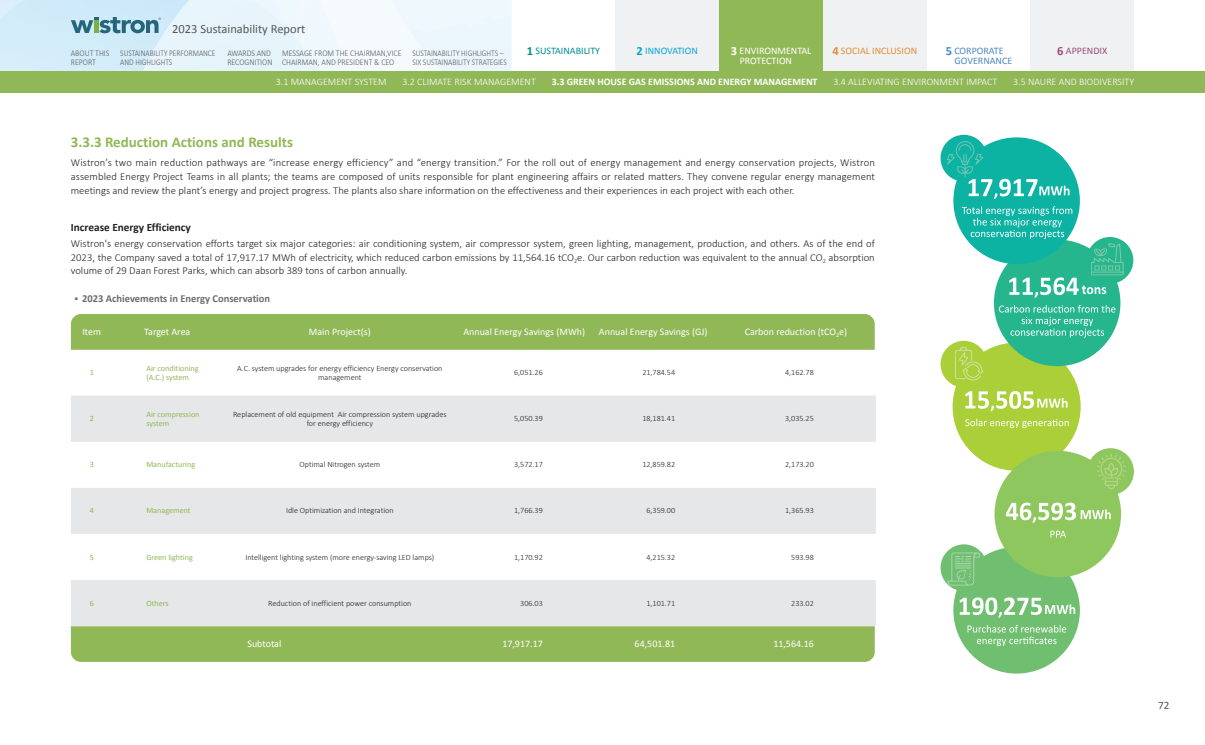
<style>
.page{position:relative;width:1205px;height:745px;background:#fff}
.page>*{position:absolute;margin:0;border:0;box-sizing:border-box;transform-origin:0 0}
.t1{font:700 15px "Calibri";color:#91b857}
.t2{font:12.5px "Calibri";color:#57585a}
.t3{font:700 11.25px "Calibri";color:#231f20}
.t4{font:11.25px "Calibri";color:#57585a}
.t5{font:300 10.62px/13.8px "Calibri";color:#231f20;text-align:justify}
.t6{font:700 10.62px "Calibri";color:#6c6d70}
.t7{font:10px/10px "Calibri";color:#fff}
.t8{font:300 10px "Calibri";color:#fff}
.t9{font:700 10px "Calibri";color:#fff}
.t10{font:10px/10px "Calibri";color:#4d87c6}
.t11{font:10px "Calibri";color:#e28f38}
.t12{font:10px "Calibri";color:#008d90}
.t13{font:10px "Calibri";color:#08a6d6}
.t14{font:10px "Calibri";color:#9b4980}
.t15{font:300 8.75px/8.8px "Calibri";color:#57585a;scale:.85 1}
.t16{font:300 8.75px/8.8px "Calibri";color:#57585a;scale:.9 1}
.t17{font:300 8.12px/8.8px "Calibri";color:#231f20;text-align:center}
.t18{font:8.12px/8.8px "Calibri";color:#91b857}
.s1{font-weight:700;font-size:12.5px}
.s2{font-family:"Noto Sans TC";font-size:11.25px}
</style>
<div class="page">
<div style="left:391px;top:0;width:121px;height:71px;background:#eef8fd"></div>
<div style="left:304px;top:0;width:41px;height:71px;background:#f0f8fd"></div>
<img style="left:303px;top:0;width:1px;height:47px">
<img style="left:303px;top:47px;width:16px;height:24px">
<img style="left:143px;top:0;width:160px;height:71px">
<div style="left:719px;top:0;width:104px;height:71px;background:#91b857"></div>
<div style="left:615px;top:0;width:104px;height:71px;background:#f0f1f2"></div>
<div style="left:823px;top:0;width:103px;height:71px;background:#f0f1f2"></div>
<div style="left:1030px;top:0;width:104px;height:71px;background:#f0f1f2"></div>
<svg style="left:71px;top:17px;width:90px;height:16px"></svg>
<div style="left:0;top:71px;width:1205px;height:21px;background:#91b857"></div>
<div style="left:71px;top:314px;width:804px;height:35px;background:#91b857"></div>
<div style="left:71px;top:625px;width:804px;height:36px;background:#91b857"></div>
<svg style="left:71px;top:396px;width:805px;height:229px;fill:#e6e7e9"></svg>
<svg style="left:940px;top:544px;width:47px;height:46px"></svg>
<div style="left:953px;top:546px;width:127px;height:127px;background:#70be70;border-radius:50%"></div>
<svg style="left:947px;top:552px;width:33px;height:33px"></svg>
<div style="left:940px;top:340px;width:47px;height:47px;background:#abcf38;border-radius:50%"></div>
<div style="left:952px;top:342px;width:128px;height:128px;background:#abcf38;border-radius:50%"></div>
<svg style="left:955px;top:347px;width:28px;height:33px"></svg>
<div style="left:1087px;top:448px;width:47px;height:46px;background:#8ec75d;border-radius:50%"></div>
<div style="left:994px;top:450px;width:127px;height:127px;background:#8ec75d;border-radius:50%"></div>
<svg style="left:1097px;top:454px;width:29px;height:35px"></svg>
<div style="left:1086px;top:237px;width:47px;height:46px;background:#26b68e;border-radius:50%"></div>
<div style="left:994px;top:239px;width:126px;height:127px;background:#26b68e;border-radius:50%"></div>
<div style="left:940px;top:135px;width:47px;height:46px;background:#0cb2a2;border-radius:50%"></div>
<div style="left:953px;top:137px;width:127px;height:127px;background:#0cb2a2;border-radius:50%"></div>
<svg style="left:947px;top:141px;width:122px;height:58px"></svg>
<svg style="left:959px;top:597px;width:116px;height:20px"></svg>
<svg style="left:967px;top:625px;width:99px;height:20px"></svg>
<svg style="left:962px;top:206px;width:161px;height:91px"></svg>
<svg style="left:999px;top:305px;width:116px;height:32px"></svg>
<svg style="left:965px;top:391px;width:102px;height:20px"></svg>
<svg style="left:965px;top:418px;width:103px;height:10px"></svg>
<svg style="left:1006px;top:502px;width:105px;height:20px"></svg>
<svg style="left:1050px;top:530px;width:16px;height:7px"></svg>
<p class="t2" style="left:172px;top:21px;width:135px">2023 Sustainability Report</p>
<p class="t16" style="left:71px;top:48px;width:44px">ABOUT THIS<br>REPORT</p>
<p class="t15" style="left:120px;top:48px;width:114px">SUSTAINABILITY PERFORMANCE<br>AND HIGHLIGHTS</p>
<p class="t16" style="left:227px;top:48px;width:52px">AWARDS AND<br>RECOGNITION</p>
<p class="t16" style="left:282px;top:48px;width:134px">MESSAGE FROM THE CHAIRMAN,VICE<br>CHAIRMAN, AND PRESIDENT &amp; CEO</p>
<p class="t15" style="left:412px;top:48px;width:113px">SUSTAINABILITY HIGHLIGHTS –<br>SIX SUSTAINABILITY STRATEGIES</p>
<p class="t12" style="left:527px;top:44px;width:75px"><span class="s1">1</span> SUSTAINABILITY</p>
<p class="t7" style="left:740px;top:46px;width:73px;text-indent:-9px"><span class="s1">3</span> ENVIRONMENTAL<br>PROTECTION</p>
<p class="t10" style="left:954px;top:46px;width:59px;text-indent:-9px"><span class="s1">5</span> CORPORATE<br>GOVERNANCE</p>
<p class="t13" style="left:637px;top:44px;width:63px"><span class="s1">2</span> INNOVATION</p>
<p class="t11" style="left:832px;top:44px;width:86px"><span class="s1">4</span> SOCIAL INCLUSION</p>
<p class="t14" style="left:1057px;top:44px;width:51px"><span class="s1">6</span> APPENDIX</p>
<p class="t8" style="left:276px;top:75px;width:112px">3.1 MANAGEMENT SYSTEM</p>
<p class="t8" style="left:402px;top:75px;width:135px">3.2 CLIMATE RISK MANAGEMENT</p>
<p class="t9" style="left:552px;top:75px;width:267px">3.3 GREEN HOUSE GAS EMISSIONS AND ENERGY MANAGEMENT</p>
<p class="t8" style="left:833px;top:75px;width:165px">3.4 ALLEVIATING ENVIRONMENT IMPACT</p>
<p class="t8" style="left:1013px;top:75px;width:122px">3.5 NAURE AND BIODIVERSITY</p>
<h1 class="t1" style="left:71px;top:132px;width:224px">3.3.3 Reduction Actions and Results</h1>
<p class="t5" style="left:71px;top:155px;width:805px">Wistron’s two main reduction pathways are “increase energy efficiency” and “energy transition.” For the roll out of energy management and energy conservation projects, Wistron assembled Energy Project Teams in all plants; the teams are composed of units responsible for plant engineering affairs or related matters. They convene regular energy management meetings and review the plant’s energy and project progress. The plants also share information on the effectiveness and their experiences in each project with each other.</p>
<p class="t3" style="left:71px;top:220px;width:122px">Increase Energy Efficiency</p>
<p class="t5" style="left:71px;top:236px;width:805px">Wistron's energy conservation efforts target six major categories: air conditioning system, air compressor system, green lighting, management, production, and others. As of the end of 2023, the Company saved a total of 17,917.17 MWh of electricity, which reduced carbon emissions by 11,564.16 tCO<sub>2</sub>e. Our carbon reduction was equivalent to the annual CO<sub>2</sub> absorption volume of 29 Daan Forest Parks, which can absorb 389 tons of carbon annually.</p>
<p class="t6" style="left:71px;top:291px;width:201px"><span class="s2">・</span>2023 Achievements in Energy Conservation</p>
<p class="t7" style="left:82px;top:326px;width:20px">Item</p>
<p class="t7" style="left:144px;top:326px;width:48px">Target Area</p>
<p class="t7" style="left:309px;top:326px;width:63px">Main Project(s)</p>
<p class="t7" style="left:463px;top:326px;width:123px">Annual Energy Savings (MWh)</p>
<p class="t7" style="left:599px;top:326px;width:110px">Annual Energy Savings (GJ)</p>
<p class="t7" style="left:745px;top:326px;width:104px">Carbon reduction (tCO<sub>2</sub>e)</p>
<p class="t18" style="left:90px;top:368px;width:6px">1</p>
<p class="t18" style="left:146px;top:363px;width:54px">Air conditioning (A.C.) system</p>
<p class="t17" style="left:237px;top:363px;width:207px">A.C. system upgrades for energy efficiency Energy conservation management</p>
<p class="t17" style="left:514px;top:368px;width:30px">6,051.26</p>
<p class="t17" style="left:642px;top:368px;width:34px">21,784.54</p>
<p class="t17" style="left:785px;top:368px;width:30px">4,162.78</p>
<p class="t18" style="left:90px;top:414px;width:6px">2</p>
<p class="t18" style="left:146px;top:409px;width:55px">Air compression system</p>
<p class="t17" style="left:233px;top:409px;width:215px">Replacement of old equipment Air compression system upgrades for energy efficiency</p>
<p class="t17" style="left:514px;top:414px;width:30px">5,050.39</p>
<p class="t17" style="left:642px;top:414px;width:34px">18,181.41</p>
<p class="t17" style="left:785px;top:414px;width:30px">3,035.25</p>
<p class="t18" style="left:90px;top:460px;width:6px">3</p>
<p class="t18" style="left:146px;top:460px;width:50px">Manufacturing</p>
<p class="t17" style="left:299px;top:460px;width:82px">Optimal Nitrogen system</p>
<p class="t17" style="left:514px;top:460px;width:30px">3,572.17</p>
<p class="t17" style="left:642px;top:460px;width:34px">12,859.82</p>
<p class="t17" style="left:785px;top:460px;width:30px">2,173.20</p>
<p class="t18" style="left:90px;top:506px;width:6px">4</p>
<p class="t18" style="left:146px;top:506px;width:46px">Management</p>
<p class="t17" style="left:286px;top:506px;width:109px">Idle Optimization and Integration</p>
<p class="t17" style="left:514px;top:506px;width:30px">1,766.39</p>
<p class="t17" style="left:646px;top:506px;width:30px">6,359.00</p>
<p class="t17" style="left:785px;top:506px;width:30px">1,365.93</p>
<p class="t18" style="left:90px;top:552px;width:6px">5</p>
<p class="t18" style="left:146px;top:552px;width:48px">Green lighting</p>
<p class="t17" style="left:245px;top:552px;width:191px">Intelligent lighting system (more energy-saving LED lamps)</p>
<p class="t17" style="left:514px;top:552px;width:30px">1,170.92</p>
<p class="t17" style="left:646px;top:552px;width:30px">4,215.32</p>
<p class="t17" style="left:791px;top:552px;width:24px">593.98</p>
<p class="t18" style="left:90px;top:598px;width:6px">6</p>
<p class="t18" style="left:146px;top:598px;width:24px">Others</p>
<p class="t17" style="left:268px;top:598px;width:145px">Reduction of inefficient power consumption</p>
<p class="t17" style="left:520px;top:598px;width:24px">306.03</p>
<p class="t17" style="left:646px;top:598px;width:30px">1,101.71</p>
<p class="t17" style="left:791px;top:598px;width:24px">233.02</p>
<p class="t7" style="left:247px;top:638px;width:35px">Subtotal</p>
<p class="t7" style="left:502px;top:638px;width:42px">17,917.17</p>
<p class="t7" style="left:635px;top:638px;width:42px">64,501.81</p>
<p class="t7" style="left:773px;top:638px;width:42px">11,564.16</p>
<p class="t4" style="left:1158px;top:697px;width:13px">72</p>
</div>
